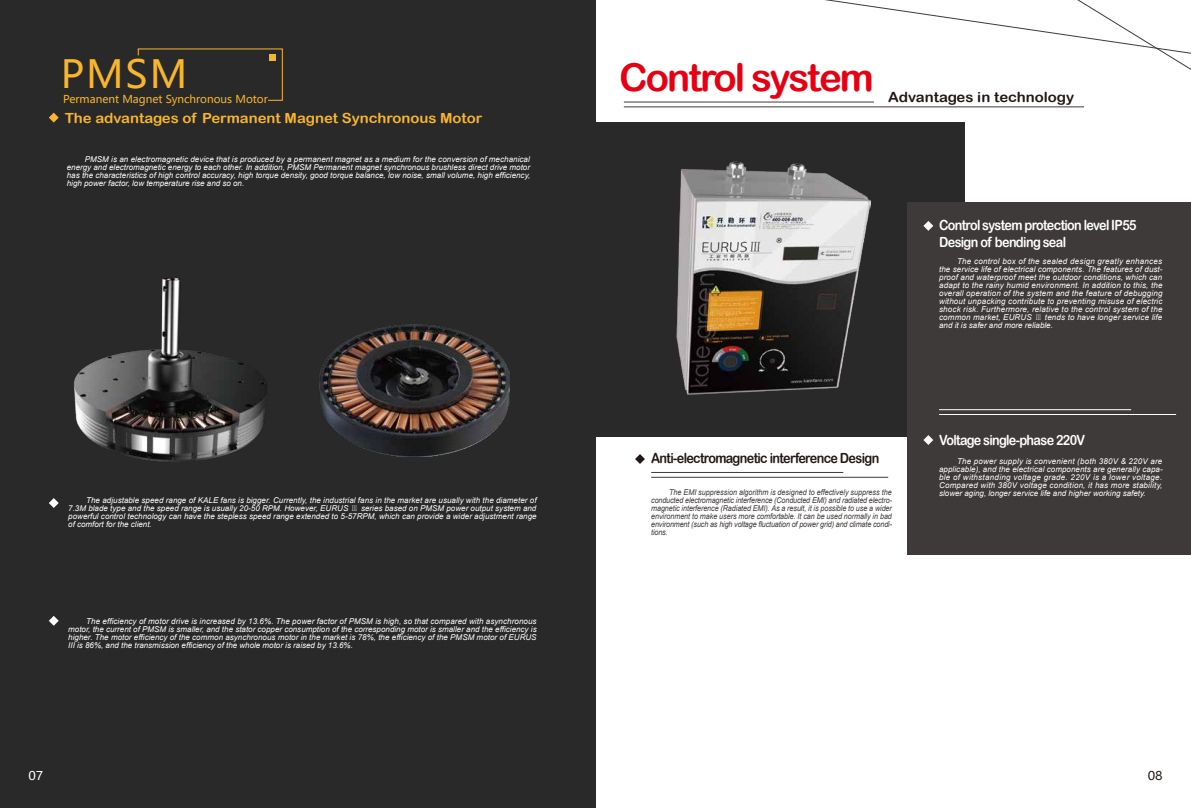
<style>
.page{position:relative;width:1191px;height:808px;background:#fff}
.page>*{position:absolute;margin:0;border:0;box-sizing:border-box;transform-origin:0 0}
.t1{font:38.4px "Arial Rounded MT Bold";letter-spacing:-.05em;color:#e60012}
.t2{font:38.4px "Microsoft Ya Hei";color:#f8b62d}
.t3{font:14px/16.8px "Arial Rounded MT Bold";letter-spacing:-.05em;color:#fff;scale:.9 1}
.t4{font:14px "Arial Rounded MT Bold";color:#f8b62d;scale:1.06 1}
.t5{font:14px "Arial Rounded MT Bold";letter-spacing:-.05em;color:#221815;scale:.9 1}
.t6{font:14px "Arial Rounded MT Bold";color:#221815;scale:1.06 1}
.t7{font:12px "Microsoft Ya Hei";color:#fff;scale:1.06 1}
.t8{font:12px "Microsoft Ya Hei";color:#221815;scale:1.06 1}
.t9{font:10.8px "Microsoft Ya Hei";color:#f8b62d}
.t10{font:italic 8px/8px "Arial";color:#fff;text-align:justify}
.t11{font:italic 8px/8px "Arial";letter-spacing:-.02em;color:#3e3a39;text-align:justify;scale:.9 1}
.s1{font-family:"Adobe Song Std";font-weight:300;font-style:normal}
</style>
<div class="page">
<hr style="left:624px;top:107px;width:460px;height:1px;background:#3e3a39">
<hr style="left:624px;top:102px;width:250px;height:1px;background:#3e3a39">
<hr style="left:651px;top:477px;width:237px;height:1px;background:#3e3a39">
<hr style="left:651px;top:472px;width:192px;height:1px;background:#3e3a39">
<div style="left:0;top:0;width:595px;height:808px;background:#292929"></div>
<svg style="left:137px;top:48px;width:146px;height:53px"></svg>
<div style="left:269px;top:55px;width:7px;height:6px;background:#f8b62d"></div>
<svg style="left:49px;top:113px;width:10px;height:10px"></svg>
<svg style="left:49px;top:501px;width:10px;height:7px"></svg>
<svg style="left:635px;top:454px;width:10px;height:10px"></svg>
<svg style="left:49px;top:616px;width:10px;height:10px"></svg>
<img style="left:360px;top:324px;width:150px;height:132px">
<img style="left:51px;top:277px;width:309px;height:224px">
<div style="left:595px;top:123px;width:370px;height:314px;background:#292929"></div>
<img style="left:676px;top:162px;width:194px;height:232px">
<div style="left:907px;top:202px;width:284px;height:352px;background:#3e3a39"></div>
<svg style="left:825px;top:0;width:366px;height:70px"></svg>
<svg style="left:923px;top:221px;width:10px;height:10px"></svg>
<svg style="left:923px;top:435px;width:10px;height:10px"></svg>
<hr style="left:939px;top:414px;width:237px;height:1px;background:#fff">
<hr style="left:939px;top:409px;width:192px;height:1px;background:#fff">
<h1 class="t2" style="left:61px;top:49px;width:128px">PMSM</h1>
<h2 class="t4" style="left:65px;top:109px;width:395px">The advantages of Permanent Magnet Synchronous Motor</h2>
<h3 class="t9" style="left:63px;top:92px;width:206px">Permanent Magnet Synchronous Motor</h3>
<p class="t10" style="left:67px;top:156px;width:465px;text-indent:18px">PMSM is an electromagnetic device that is produced by a permanent magnet as a medium for the conversion of mechanical energy and electromagnetic energy to each other. In addition, PMSM Permanent magnet synchronous brushless direct drive motor has the characteristics of high control accuracy, high torque density, good torque balance, low noise, small volume, high efficiency, high power factor, low temperature rise and so on.</p>
<p class="t10" style="left:68px;top:496px;width:470px;text-indent:18px">The adjustable speed range of KALE fans is bigger. Currently, the industrial fans in the market are usually with the diameter of 7.3M blade type and the speed range is usually 20-50 RPM. However, EURUS <span class="s1">Ⅲ</span> series based on PMSM power output system and powerful control technology can have the stepless speed range extended to 5-57RPM, which can provide a wider adjustment range of comfort for the client.</p>
<p class="t10" style="left:68px;top:617px;width:470px;text-indent:18px">The efficiency of motor drive is increased by 13.6%. The power factor of PMSM is high, so that compared with asynchronous motor, the current of PMSM is smaller, and the stator copper consumption of the corresponding motor is smaller and the efficiency is higher. The motor efficiency of the common asynchronous motor in the market is 78%, the efficiency of the PMSM motor of EURUS III is 86%, and the transmission efficiency of the whole motor is raised by 13.6%.</p>
<h1 class="t1" style="left:619px;top:55px;width:256px">Control system</h1>
<h2 class="t6" style="left:888px;top:89px;width:177px">Advantages in technology</h2>
<h2 class="t3" style="left:939px;top:217px;width:221px">Control system protection level IP55<br>Design of bending seal</h2>
<p class="t10" style="left:939px;top:258px;width:225px;text-indent:18px">The control box of the sealed design greatly enhances the service life of electrical components. The features of dust&shy;proof and waterproof meet the outdoor conditions, which can adapt to the rainy humid environment. In addition to this, the overall operation of the system and the feature of debugging without unpacking contribute to preventing misuse of electric shock risk. Furthermore, relative to the control system of the common market, EURUS <span class="s1">Ⅲ</span> tends to have longer service life and it is safer and more reliable.</p>
<h2 class="t3" style="left:939px;top:432px;width:164px">Voltage single-phase 220V</h2>
<h2 class="t5" style="left:651px;top:450px;width:255px">Anti-electromagnetic interference Design</h2>
<p class="t11" style="left:651px;top:488px;width:269px;text-indent:18px">The EMI suppression algorithm is designed to effectively suppress the conducted electromagnetic interference (Conducted EMI) and radiated electro&shy;magnetic interference (Radiated EMI). As a result, it is possible to use a wider environment to make users more comfortable. It can be used normally in bad environment (such as high voltage fluctuation of power grid) and climate condi&shy;tions.</p>
<p class="t10" style="left:939px;top:457px;width:225px;text-indent:18px">The power supply is convenient (both 380V &amp; 220V are applicable), and the electrical components are generally capa&shy;ble of withstanding voltage grade. 220V is a lower voltage.<br>Compared with 380V voltage condition, it has more stability, slower aging, longer service life and higher working safety.</p>
<h3 class="t7" style="left:28px;top:767px;width:16px">07</h3>
<h3 class="t8" style="left:1147px;top:767px;width:16px">08</h3>
</div>
